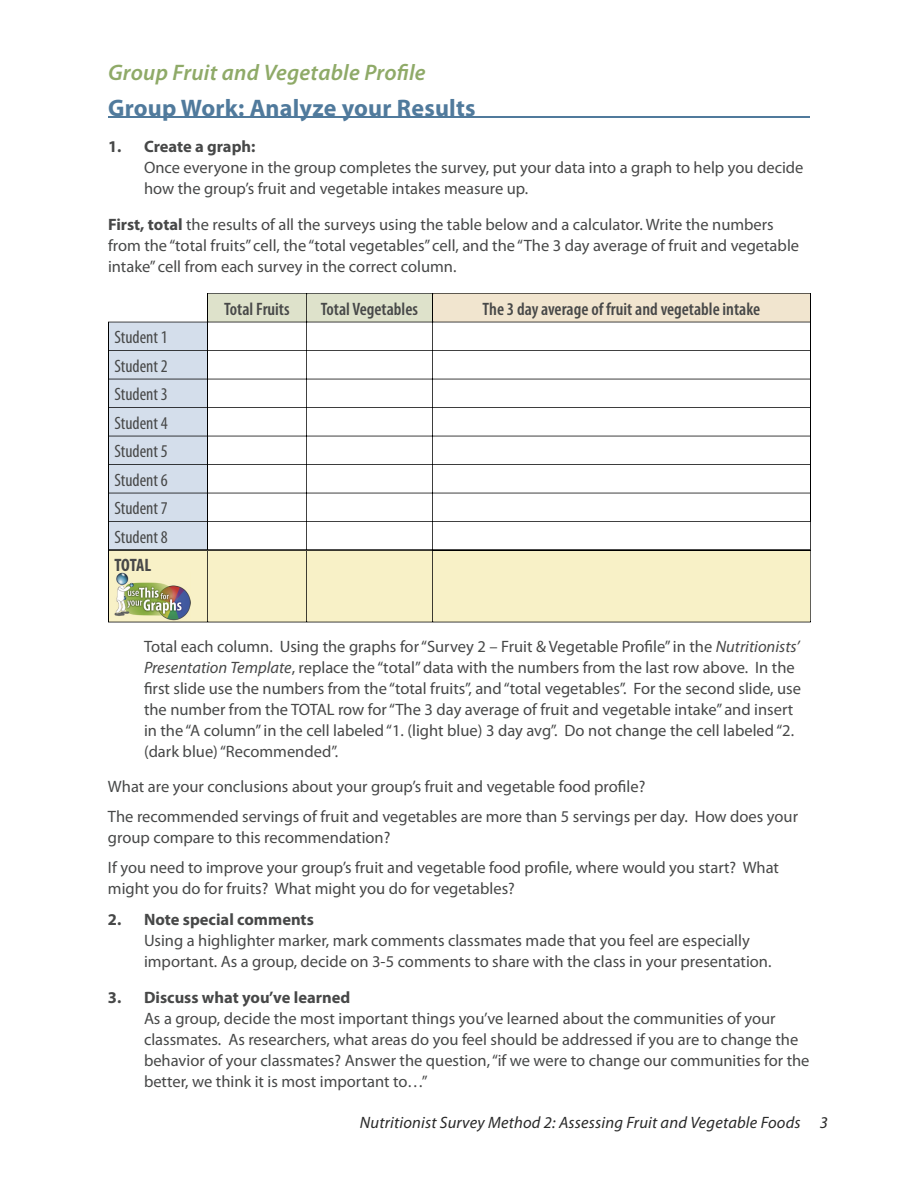
<style>
.page{position:relative;width:918px;height:1188px;background:#fff}
.page>*{position:absolute;margin:0;border:0;box-sizing:border-box;transform-origin:0 0}
.t1{font:700 24px "Myriad Pro";letter-spacing:.01em;color:#507a9c}
.t2{font:italic 600 22.5px "Myriad Pro";letter-spacing:.01em;color:#8faa68}
.t3{font:600 condensed 18px "Myriad Pro";color:#474848}
.t4{font:condensed 18px/28.5px "Myriad Pro";color:#474848;text-align:justify}
.t5{font:700 condensed 18px "Myriad Pro";letter-spacing:-.01em;color:#474848}
.t6{font:16.5px/21px "Myriad Pro";color:#474848}
.t7{font:700 16.5px "Myriad Pro";color:#474848}
.t8{font:italic 16.5px "Myriad Pro";letter-spacing:.01em;color:#2a2a2a}
.s1{font-weight:700}
.s2{font-style:italic}
</style>
<div class="page">
<hr style="left:108px;top:116px;width:702px;height:2px;background:#507a9c">
<svg style="left:108px;top:293px;width:703px;height:330px"></svg>
<hr style="left:432px;top:550px;width:378px;height:1px;background:#000">
<img style="left:115px;top:573px;width:76px;height:47px">
<h2 class="t2" style="left:108px;top:58px;width:319px">Group Fruit and Vegetable Profile</h2>
<h1 class="t1" style="left:108px;top:92px;width:369px">Group Work: Analyze your Results</h1>
<p class="t7" style="left:108px;top:136px;width:149px">1. Create a graph:</p>
<p class="t6" style="left:144px;top:157px;width:661px">Once everyone in the group completes the survey, put your data into a graph to help you decide how the group’s fruit and vegetable intakes measure up.</p>
<p class="t6" style="left:108px;top:214px;width:693px"><span class="s1">First, total</span> the results of all the surveys using the table below and a calculator. Write the numbers from the “total fruits” cell, the “total vegetables” cell, and the “The 3 day average of fruit and vegetable intake” cell from each survey in the correct column.</p>
<p class="t3" style="left:224px;top:299px;width:67px">Total Fruits</p>
<p class="t3" style="left:321px;top:299px;width:99px">Total Vegetables</p>
<p class="t3" style="left:483px;top:299px;width:279px">The 3 day average of fruit and vegetable intake</p>
<p class="t4" style="left:114px;top:323px;width:55px">Student 1<br>Student 2<br>Student 3<br>Student 4<br>Student 5<br>Student 6<br>Student 7<br>Student 8</p>
<p class="t5" style="left:114px;top:555px;width:38px">TOTAL</p>
<p class="t6" style="left:144px;top:636px;width:658px">Total each column. Using the graphs for “Survey 2 – Fruit &amp; Vegetable Profile” in the <span class="s2">Nutritionists’ Presentation Template</span>, replace the “total” data with the numbers from the last row above. In the first slide use the numbers from the “total fruits”, and “total vegetables”. For the second slide, use the number from the TOTAL row for “The 3 day average of fruit and vegetable intake” and insert in the “A column” in the cell labeled “1. (light blue) 3 day avg”. Do not change the cell labeled “2. (dark blue) “Recommended”.</p>
<p class="t6" style="left:108px;top:771px;width:692px;line-height:30px">What are your conclusions about your group’s fruit and vegetable food profile?<br>The recommended servings of fruit and vegetables are more than 5 servings per day. How does your</p>
<p class="t6" style="left:108px;top:822px;width:673px;line-height:30px">group compare to this recommendation?<br>If you need to improve your group’s fruit and vegetable food profile, where would you start? What</p>
<p class="t6" style="left:108px;top:878px;width:409px">might you do for fruits? What might you do for vegetables?</p>
<p class="t7" style="left:108px;top:909px;width:207px">2. Note special comments</p>
<p class="t6" style="left:144px;top:930px;width:629px">Using a highlighter marker, mark comments classmates made that you feel are especially important. As a group, decide on 3-5 comments to share with the class in your presentation.</p>
<p class="t7" style="left:108px;top:987px;width:244px">3. Discuss what you’ve learned</p>
<p class="t6" style="left:144px;top:1008px;width:667px">As a group, decide the most important things you’ve learned about the communities of your classmates. As researchers, what areas do you feel should be addressed if you are to change the behavior of your classmates? Answer the question, “if we were to change our communities for the better, we think it is most important to…”</p>
<p class="t8" style="left:360px;top:1113px;width:470px">Nutritionist Survey Method 2: Assessing Fruit and Vegetable Foods 3</p>
</div>
